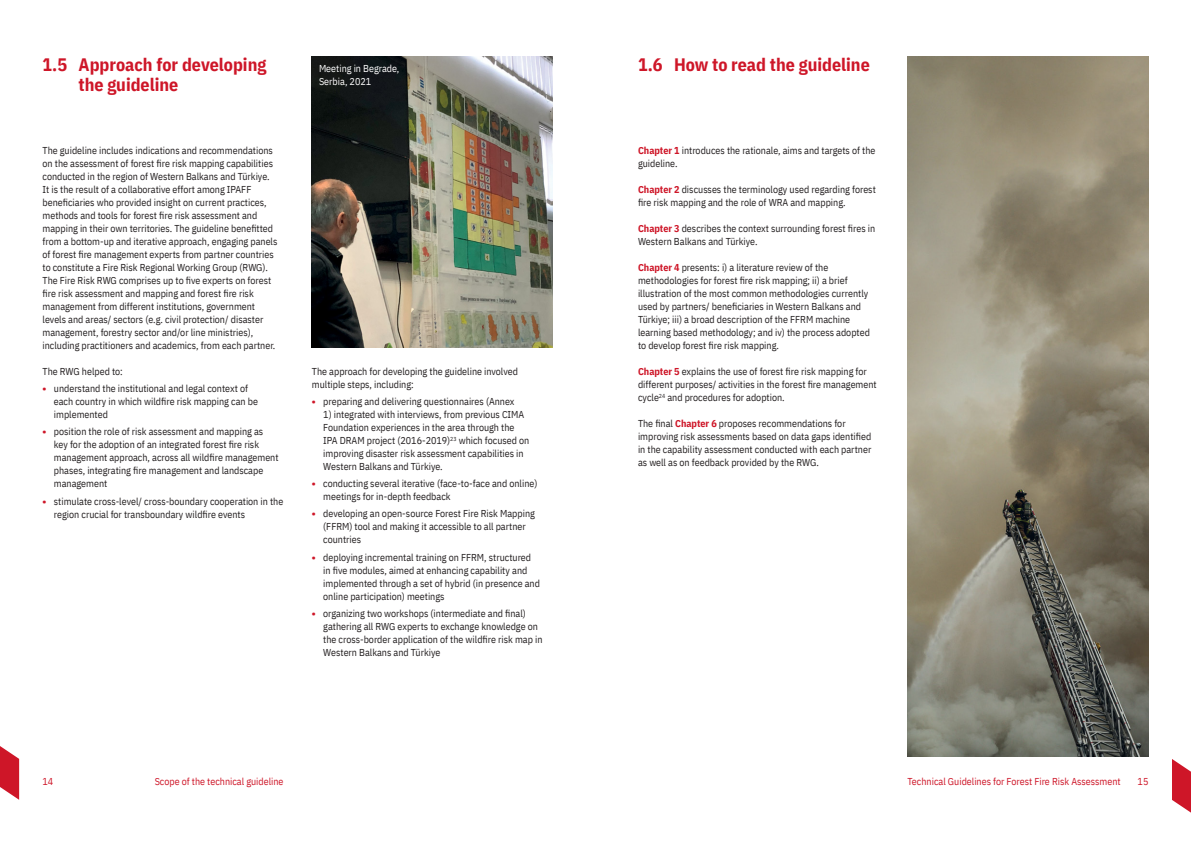
<style>
.page{position:relative;width:1191px;height:842px;background:#fff}
.page>*{position:absolute;margin:0;border:0;box-sizing:border-box;transform-origin:0 0}
.t1{font:700 18px/20px "IBM Plex Sans Cond";color:#ce1628}
.t2{font:10px/13px "IBM Plex Sans Cond";color:#231f20}
.t3{font:10px "IBM Plex Sans Cond";color:#ce1628}
.t4{font:10px/13px "IBM Plex Sans Cond";color:#fff}
.s1{font-weight:700;color:#ce1628}
</style>
<div class="page">
<svg style="left:0;top:746px;width:19px;height:54px"></svg>
<svg style="left:1172px;top:759px;width:19px;height:54px"></svg>
<img style="left:907px;top:57px;width:241px;height:700px">
<img style="left:312px;top:57px;width:241px;height:290px">
<h1 class="t1" style="left:79px;top:53px;width:189px;text-indent:-36px">1.5 Approach for developing the guideline</h1>
<h1 class="t1" style="left:638px;top:53px;width:233px">1.6 How to read the guideline</h1>
<p class="t4" style="left:319px;top:61px;width:82px">Meeting in Begrade,<br>Serbia, 2021</p>
<p class="t2" style="left:43px;top:143px;width:236px">The guideline includes indications and recommendations on the assessment of forest fire risk mapping capabilities conducted in the region of Western Balkans and Türkiye.<br>It is the result of a collaborative effort among IPAFF beneficiaries who provided insight on current practices, methods and tools for forest fire risk assessment and mapping in their own territories. The guideline benefitted from a bottom-up and iterative approach, engaging panels of forest fire management experts from partner countries to constitute a Fire Risk Regional Working Group (RWG).<br>The Fire Risk RWG comprises up to five experts on forest fire risk assessment and mapping and forest fire risk management from different institutions, government levels and areas/ sectors (e.g. civil protection/ disaster management, forestry sector and/or line ministries), including practitioners and academics, from each partner.</p>
<p class="t2" style="left:43px;top:364px;width:82px">The RWG helped to:</p>
<p class="t2" style="left:54px;top:381px;width:206px;text-indent:-11px"><span class="s1">•</span> understand the institutional and legal context of each country in which wildfire risk mapping can be implemented</p>
<p class="t2" style="left:54px;top:424px;width:226px;text-indent:-11px"><span class="s1">•</span> position the role of risk assessment and mapping as key for the adoption of an integrated forest fire risk management approach, across all wildfire management phases, integrating fire management and landscape management</p>
<p class="t2" style="left:54px;top:494px;width:231px;text-indent:-11px"><span class="s1">•</span> stimulate cross-level/ cross-boundary cooperation in the region crucial for transboundary wildfire events</p>
<p class="t2" style="left:312px;top:364px;width:207px">The approach for developing the guideline involved multiple steps, including:</p>
<p class="t2" style="left:312px;top:394px;width:204px"><span class="s1">•</span> preparing and delivering questionnaires (Annex</p>
<p class="t2" style="left:323px;top:407px;width:208px">1) integrated with interviews, from previous CIMA Foundation experiences in the area through the IPA DRAM project (2016-2019)<sup>23</sup> which focused on improving disaster risk assessment capabilities in Western Balkans and Türkiye.</p>
<p class="t2" style="left:323px;top:476px;width:216px;text-indent:-11px"><span class="s1">•</span> conducting several iterative (face-to-face and online) meetings for in-depth feedback</p>
<p class="t2" style="left:323px;top:506px;width:213px;text-indent:-11px"><span class="s1">•</span> developing an open-source Forest Fire Risk Mapping (FFRM) tool and making it accessible to all partner countries</p>
<p class="t2" style="left:323px;top:550px;width:218px;text-indent:-11px"><span class="s1">•</span> deploying incremental training on FFRM, structured in five modules, aimed at enhancing capability and implemented through a set of hybrid (in presence and online participation) meetings</p>
<p class="t2" style="left:323px;top:606px;width:221px;text-indent:-11px"><span class="s1">•</span> organizing two workshops (intermediate and final) gathering all RWG experts to exchange knowledge on the cross-border application of the wildfire risk map in Western Balkans and Türkiye</p>
<p class="t2" style="left:638px;top:143px;width:239px"><span class="s1">Chapter 1</span> introduces the rationale, aims and targets of the guideline.</p>
<p class="t2" style="left:638px;top:182px;width:239px"><span class="s1">Chapter 2</span> discusses the terminology used regarding forest fire risk mapping and the role of WRA and mapping.</p>
<p class="t2" style="left:638px;top:221px;width:239px"><span class="s1">Chapter 3</span> describes the context surrounding forest fires in<br>Western Balkans and Türkiye.</p>
<p class="t2" style="left:638px;top:260px;width:233px"><span class="s1">Chapter 4</span> presents: i) a literature review of the methodologies for forest fire risk mapping; ii) a brief illustration of the most common methodologies currently used by partners/ beneficiaries in Western Balkans and Türkiye; iii) a broad description of the FFRM machine learning based methodology; and iv) the process adopted to develop forest fire risk mapping.</p>
<p class="t2" style="left:638px;top:364px;width:240px"><span class="s1">Chapter 5</span> explains the use of forest fire risk mapping for different purposes/ activities in the forest fire management cycle<sup>24</sup> and procedures for adoption.</p>
<p class="t2" style="left:638px;top:416px;width:235px">The final <span class="s1">Chapter 6</span> proposes recommendations for improving risk assessments based on data gaps identified in the capability assessment conducted with each partner as well as on feedback provided by the RWG.</p>
<p class="t3" style="left:43px;top:774px;width:12px">14</p>
<p class="t3" style="left:155px;top:774px;width:130px">Scope of the technical guideline</p>
<p class="t3" style="left:907px;top:774px;width:215px">Technical Guidelines for Forest Fire Risk Assessment</p>
<p class="t3" style="left:1137px;top:774px;width:12px">15</p>
</div>
